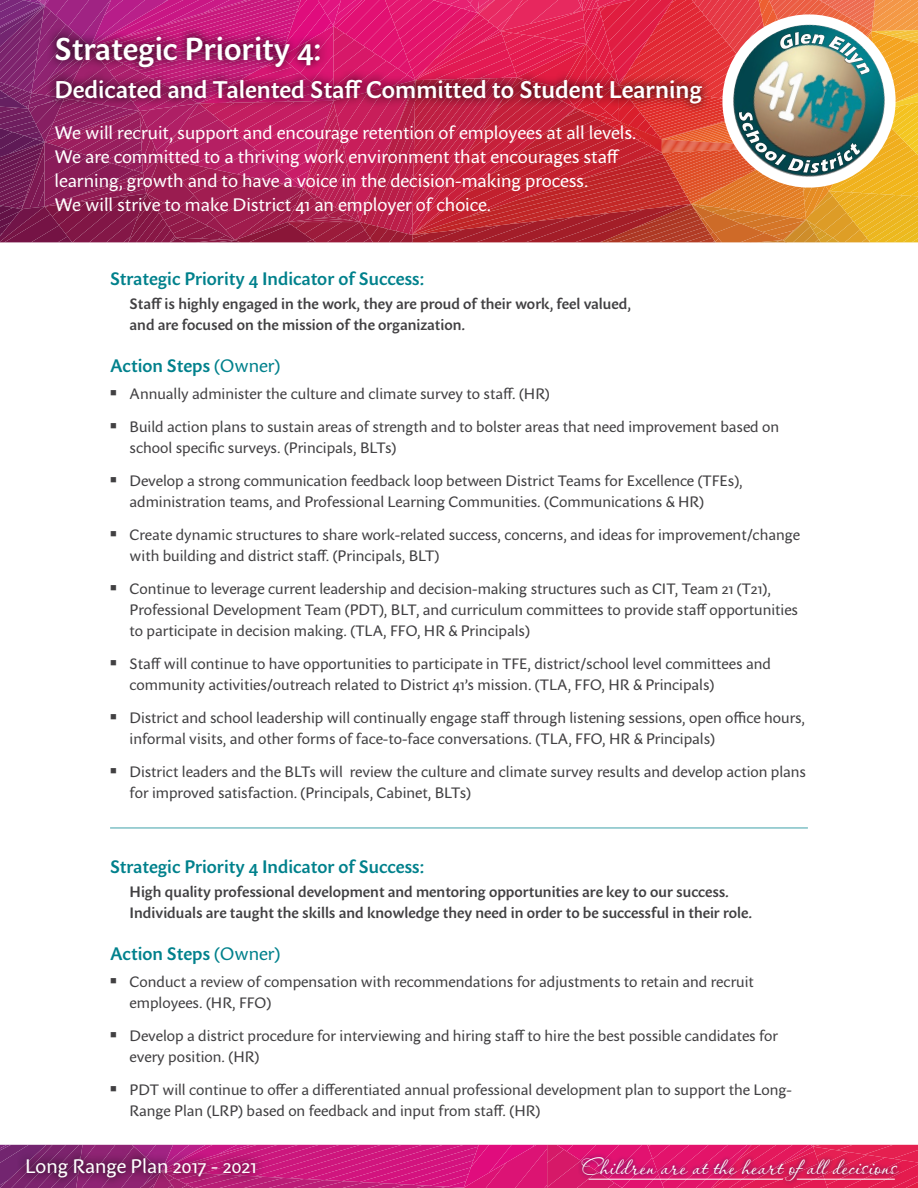
<style>
.page{position:relative;width:918px;height:1188px;background:#fff}
.page>*{position:absolute;margin:0;border:0;box-sizing:border-box;transform-origin:0 0}
.t1{font:600 31.5px "Sharik Sans";color:#fff}
.t2{font:600 24px "Sharik Sans";color:#fff}
.t3{font:21.15px "Passions Conflict ROB";color:#fff}
.t4{font:19.5px "Sharik Sans";letter-spacing:-.005em;color:#fff}
.t5{font:18px/24px "Sharik Sans";color:#fff}
.t6{font:600 18px "Sharik Sans";color:#00818c}
.t7{font:15px/21px "Sharik Sans";color:#414042}
.t8{font:600 15px/21px "Sharik Sans";color:#414042}
.s1{font-weight:400}
</style>
<div class="page">
<img style="left:0;top:0;width:918px;height:243px">
<img style="left:724px;top:25px;width:170px;height:162px">
<img style="left:780px;top:32px;width:55px;height:17px">
<img style="left:739px;top:112px;width:21px;height:32px">
<hr style="left:110px;top:828px;width:698px;height:1px;background:#40a1a9">
<svg style="left:0;top:1145px;width:918px;height:43px;background:#d01b76"></svg>
<div style="left:577px;top:1153px;width:327px;height:33px;background:#081750;opacity:.75"></div>
<hr style="left:589px;top:1179px;width:194px;height:1px;background:#fff">
<hr style="left:797px;top:1179px;width:98px;height:1px;background:#fff">
<svg style="left:17px;top:1149px;width:248px;height:38px;background:#91216c"></svg>
<h1 class="t1" style="left:55px;top:27px;width:268px">Strategic Priority 4:</h1>
<h2 class="t2" style="left:55px;top:73px;width:649px">Dedicated and Talented Staff Committed to Student Learning</h2>
<p class="t5" style="left:55px;top:120px;width:583px">We will recruit, support and encourage retention of employees at all levels.<br>We are committed to a thriving work environment that encourages staff learning, growth and to have a voice in the decision-making process.<br>We will strive to make District 41 an employer of choice.</p>
<p class="t6" style="left:110px;top:266px;width:316px">Strategic Priority 4 Indicator of Success:</p>
<p class="t8" style="left:130px;top:293px;width:503px">Staff is highly engaged in the work, they are proud of their work, feel valued, and are focused on the mission of the organization.</p>
<p class="t6" style="left:110px;top:353px;width:172px">Action Steps <span class="s1">(Owner)</span></p>
<p class="t7" style="left:110px;top:383px;width:441px">■ Annually administer the culture and climate survey to staff. (HR)</p>
<p class="t7" style="left:130px;top:416px;width:651px;text-indent:-19px">■ Build action plans to sustain areas of strength and to bolster areas that need improvement based on school specific surveys. (Principals, BLTs)</p>
<p class="t7" style="left:130px;top:470px;width:615px;text-indent:-19px">■ Develop a strong communication feedback loop between District Teams for Excellence (TFEs), administration teams, and Professional Learning Communities. (Communications &amp; HR)</p>
<p class="t7" style="left:130px;top:524px;width:672px;text-indent:-19px">■ Create dynamic structures to share work-related success, concerns, and ideas for improvement/change with building and district staff. (Principals, BLT)</p>
<p class="t7" style="left:130px;top:578px;width:670px;text-indent:-19px">■ Continue to leverage current leadership and decision-making structures such as CIT, Team 21 (T21),<br>Professional Development Team (PDT), BLT, and curriculum committees to provide staff opportunities to participate in decision making. (TLA, FFO, HR &amp; Principals)</p>
<p class="t7" style="left:130px;top:653px;width:643px;text-indent:-19px">■ Staff will continue to have opportunities to participate in TFE, district/school level committees and community activities/outreach related to District 41’s mission. (TLA, FFO, HR &amp; Principals)</p>
<p class="t7" style="left:130px;top:707px;width:677px;text-indent:-19px">■ District and school leadership will continually engage staff through listening sessions, open office hours, informal visits, and other forms of face-to-face conversations. (TLA, FFO, HR &amp; Principals)</p>
<p class="t7" style="left:130px;top:761px;width:678px;text-indent:-19px">■ District leaders and the BLTs will review the culture and climate survey results and develop action plans for improved satisfaction. (Principals, Cabinet, BLTs)</p>
<p class="t6" style="left:110px;top:854px;width:316px">Strategic Priority 4 Indicator of Success:</p>
<p class="t8" style="left:130px;top:881px;width:624px">High quality professional development and mentoring opportunities are key to our success.<br>Individuals are taught the skills and knowledge they need in order to be successful in their role.</p>
<p class="t6" style="left:110px;top:941px;width:172px">Action Steps <span class="s1">(Owner)</span></p>
<p class="t7" style="left:130px;top:971px;width:626px;text-indent:-19px">■ Conduct a review of compensation with recommendations for adjustments to retain and recruit employees. (HR, FFO)</p>
<p class="t7" style="left:130px;top:1025px;width:650px;text-indent:-19px">■ Develop a district procedure for interviewing and hiring staff to hire the best possible candidates for every position. (HR)</p>
<p class="t7" style="left:130px;top:1079px;width:664px;text-indent:-19px">■ PDT will continue to offer a differentiated annual professional development plan to support the Long-<br>Range Plan (LRP) based on feedback and input from staff. (HR)</p>
<h3 class="t4" style="left:25px;top:1153px;width:233px">Long Range Plan 2017 - 2021</h3>
<h3 class="t3" style="left:582px;top:1155px;width:317px">Children are at the heart ofall decisions</h3>
</div>
